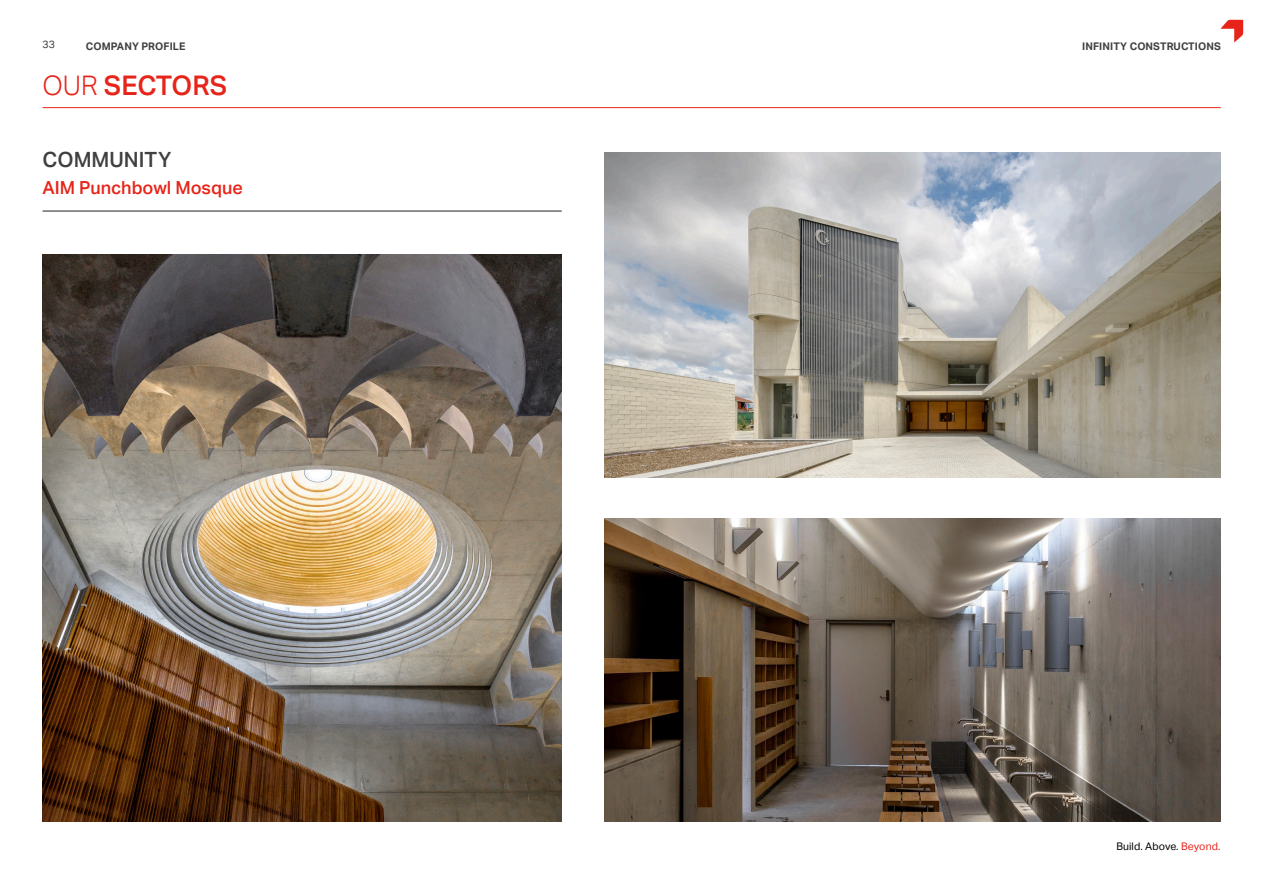
<style>
.page{position:relative;width:1263px;height:893px;background:#fff}
.page>*{position:absolute;margin:0;border:0;box-sizing:border-box;transform-origin:0 0}
.Title_Red{font:500 27px "Aktiv Grotesk";color:#e72419}
.Main_Bullet_points{font:500 21px "Aktiv Grotesk";color:#404041}
.Subtitle_Red{font:500 18px "Aktiv Grotesk";color:#e72419}
.t1{font:700 10.5px "Aktiv Grotesk";letter-spacing:.01em;color:#404041}
.t2{font:10.5px "Aktiv Grotesk";letter-spacing:.01em;color:#000}
.t3{font:10.5px "Aktiv Grotesk";color:#404041}
.s1{font-weight:300}
.s2{color:#e72419}
</style>
<div class="page">
<svg style="left:1220px;top:20px;width:23px;height:23px"></svg>
<hr style="left:43px;top:107px;width:1178px;height:1px;background:#e72419">
<hr style="left:43px;top:211px;width:519px;height:1px;background:#231f20">
<img style="left:43px;top:255px;width:519px;height:566px">
<img style="left:604px;top:153px;width:616px;height:324px">
<img style="left:604px;top:518px;width:617px;height:303px">
<p class="t3" style="left:43px;top:39px;width:14px">33</p>
<p class="t1" style="left:86px;top:40px;width:101px">COMPANY PROFILE</p>
<p class="Title_Red" style="left:43px;top:69px;width:186px"><span class="s1">OUR</span> SECTORS</p>
<p class="Main_Bullet_points" style="left:43px;top:148px;width:130px">COMMUNITY</p>
<p class="Subtitle_Red" style="left:43px;top:177px;width:202px">AIM Punchbowl Mosque</p>
<p class="t1" style="left:1082px;top:40px;width:140px">INFINITY CONSTRUCTIONS</p>
<p class="t2" style="left:1116px;top:840px;width:106px">Build. Above. <span class="s2">Beyond.</span></p>
</div>
